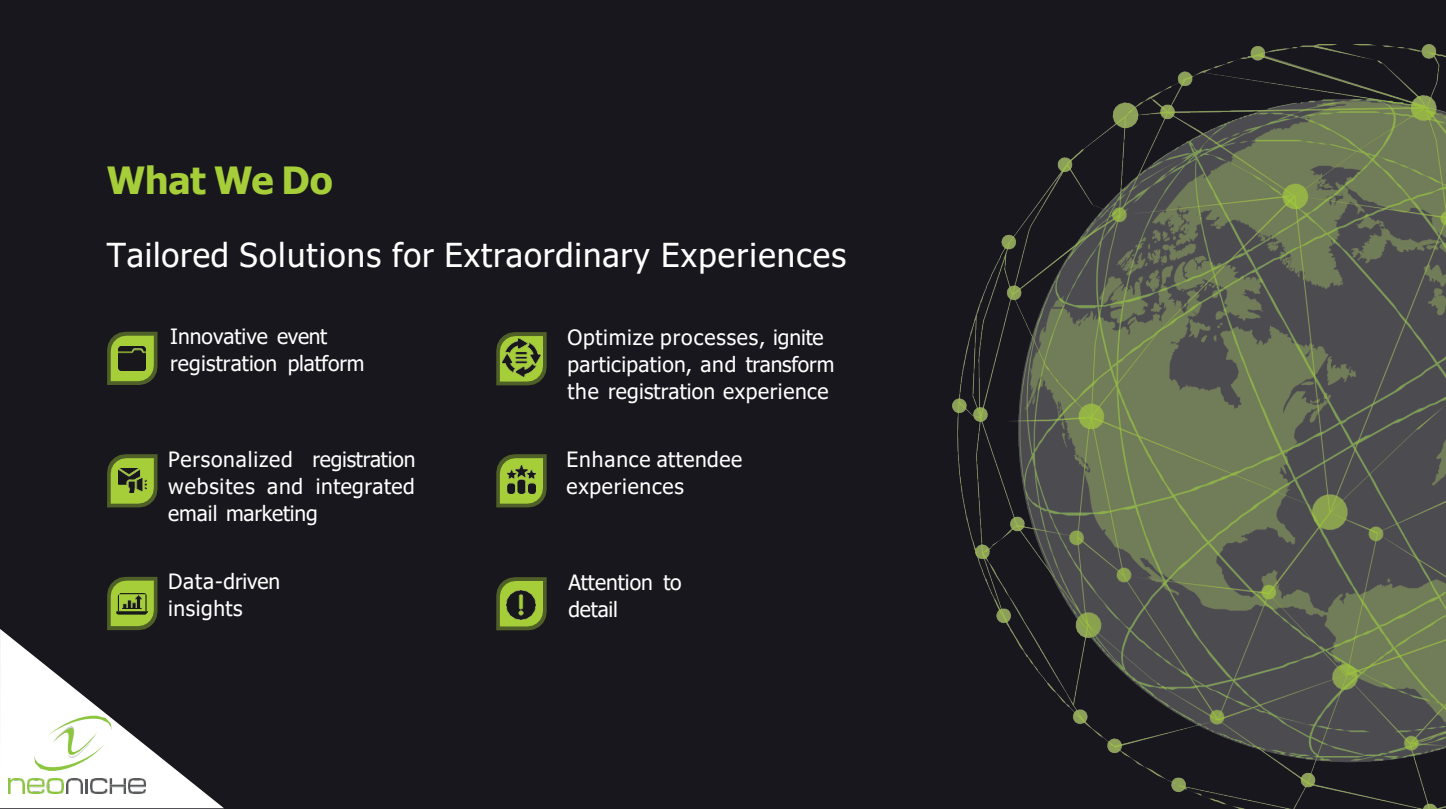
<style>
.page{position:relative;width:1446px;height:809px;background:#fff}
.page>*{position:absolute;margin:0;border:0;box-sizing:border-box;transform-origin:0 0}
.t1{font:700 37.5px "Tahoma";letter-spacing:-.015em;color:#a5ce39}
.t2{font:33px "Tahoma";letter-spacing:.03em;color:#fff}
.t3{font:21px/27px "Tahoma";letter-spacing:.01em;color:#fff}
.t4{font:21px/27px "Tahoma";letter-spacing:.035em;color:#fff}
</style>
<div class="page">
<div style="left:0;top:0;width:1446px;height:808px;background:#18171d"></div>
<img style="left:953px;top:44px;width:493px;height:764px">
<svg style="left:107px;top:454px;width:50px;height:53px;background:#7c9931"></svg>
<img style="left:118px;top:469px;width:28px;height:24px">
<svg style="left:496px;top:332px;width:51px;height:53px"></svg>
<img style="left:503px;top:339px;width:37px;height:37px">
<svg style="left:496px;top:454px;width:51px;height:53px;background:#779330"></svg>
<img style="left:507px;top:465px;width:28px;height:28px">
<svg style="left:496px;top:577px;width:51px;height:53px;background:#789330"></svg>
<img style="left:507px;top:591px;width:29px;height:28px">
<svg style="left:0;top:577px;width:224px;height:231px"></svg>
<img style="left:9px;top:778px;width:15px;height:15px">
<img style="left:27px;top:778px;width:37px;height:15px">
<img style="left:66px;top:778px;width:16px;height:15px">
<hr style="left:85px;top:778px;width:3px;height:15px;background:#58595b">
<img style="left:91px;top:778px;width:34px;height:15px">
<img style="left:128px;top:778px;width:18px;height:15px">
<svg style="left:107px;top:332px;width:50px;height:53px;background:#7b9830"></svg>
<img style="left:119px;top:346px;width:27px;height:24px">
<h1 class="t1" style="left:107px;top:154px;width:227px">What We Do</h1>
<p class="t2" style="left:107px;top:233px;width:741px">Tailored Solutions for Extraordinary Experiences</p>
<p class="t3" style="left:170px;top:324px;width:196px">Innovative event registration platform</p>
<p class="t3" style="left:168px;top:447px;width:249px;text-align:justify">Personalized registration websites and integrated email marketing</p>
<p class="t3" style="left:168px;top:569px;width:113px">Data-driven insights</p>
<p class="t3" style="left:567px;top:325px;width:268px">Optimize processes, ignite participation, and transform the registration experience</p>
<p class="t4" style="left:567px;top:447px;width:177px">Enhance attendee experiences</p>
<p class="t3" style="left:568px;top:569px;width:115px">Attention to detail</p>
</div>
